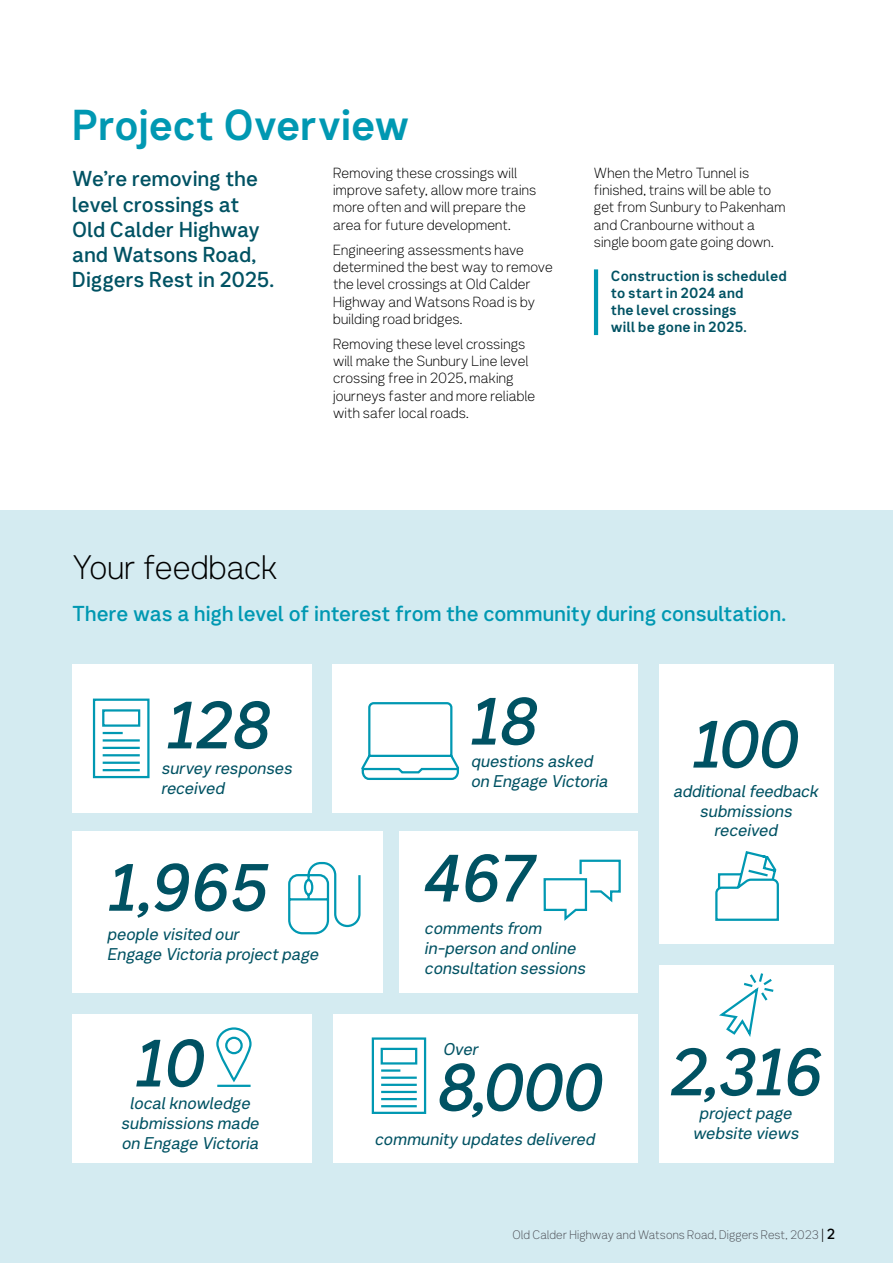
<style>
.page{position:relative;width:893px;height:1263px;background:#fff}
.page>*{position:absolute;margin:0;border:0;box-sizing:border-box;transform-origin:0 0}
.t1{font:italic 64.8px "Network Sans 2019 Medium";letter-spacing:-.035em;color:#005263}
.t2{font:42px "Network Sans 2019 Bold";letter-spacing:-.005em;color:#0098b2}
.t3{font:33px "Network Sans 2019 Light";letter-spacing:-.005em;color:#000}
.t4{font:21px/25.2px "Network Sans 2019 Medium";letter-spacing:-.005em;color:#005263}
.t5{font:21px "Network Sans 2019 Medium";color:#0098b2}
.t6{font:italic 16.5px/19.8px "Network Sans 2019 Regular";letter-spacing:-.005em;color:#005263}
.t7{font:14.25px/17.1px "Network Sans 2019 Light";letter-spacing:.01em;color:#000}
.t8{font:14.25px/17.1px "Network Sans 2019 Bold";letter-spacing:.01em;color:#005263}
.t9{font:12px "Network Sans 2019 Light";letter-spacing:.005em;color:#50535a}
.s1{font-size:14.25px;color:#000}
.s2{font-family:"Network Sans 2019 Medium";font-size:14.25px;color:#000}
</style>
<div class="page">
<div style="left:0;top:510px;width:893px;height:753px;background:#d4ebf1"></div>
<hr style="left:594px;top:269px;width:4px;height:66px;background:#0098b2">
<div style="left:659px;top:664px;width:174px;height:280px;background:#fff"></div>
<div style="left:72px;top:664px;width:240px;height:149px;background:#fff"></div>
<div style="left:333px;top:664px;width:305px;height:149px;background:#fff"></div>
<svg style="left:92px;top:698px;width:58px;height:81px"></svg>
<div style="left:72px;top:1014px;width:240px;height:149px;background:#fff"></div>
<svg style="left:361px;top:702px;width:99px;height:78px"></svg>
<div style="left:399px;top:832px;width:239px;height:161px;background:#fff"></div>
<svg style="left:543px;top:859px;width:78px;height:62px"></svg>
<div style="left:333px;top:1014px;width:305px;height:149px;background:#fff"></div>
<svg style="left:371px;top:1037px;width:56px;height:77px"></svg>
<svg style="left:715px;top:851px;width:64px;height:70px"></svg>
<div style="left:72px;top:832px;width:310px;height:161px;background:#fff"></div>
<svg style="left:288px;top:861px;width:73px;height:74px"></svg>
<div style="left:225px;top:1037px;width:18px;height:17px;border:2px solid #0098b2;border-radius:50%"></div>
<div style="left:216px;top:1027px;width:36px;height:54px;border:2px solid #0098b2;border-radius:16px"></div>
<hr style="left:217px;top:1085px;width:34px;height:2px;background:#0098b2">
<div style="left:659px;top:965px;width:174px;height:198px;background:#fff"></div>
<svg style="left:719px;top:973px;width:55px;height:64px"></svg>
<h2 class="t2" style="left:72px;top:89px;width:339px">Project Overview</h2>
<h3 class="t4" style="left:72px;top:165px;width:203px">We’re removing the level crossings at<br>Old Calder Highway and Watsons Road,<br>Diggers Rest in 2025.</h3>
<p class="t7" style="left:333px;top:164px;width:205px">Removing these crossings will improve safety, allow more trains more often and will prepare the area for future development.</p>
<p class="t7" style="left:333px;top:241px;width:221px">Engineering assessments have determined the best way to remove the level crossings at Old Calder<br>Highway and Watsons Road is by building road bridges.</p>
<p class="t7" style="left:333px;top:335px;width:204px">Removing these level crossings will make the Sunbury Line level crossing free in 2025, making journeys faster and more reliable with safer local roads.</p>
<p class="t7" style="left:594px;top:164px;width:193px">When the Metro Tunnel is finished, trains will be able to get from Sunbury to Pakenham and Cranbourne without a single boom gate going down.</p>
<p class="t8" style="left:611px;top:266px;width:177px">Construction is scheduled to start in 2024 and<br>the level crossings<br>will be gone in 2025.</p>
<h3 class="t3" style="left:72px;top:540px;width:207px">Your feedback</h3>
<h3 class="t5" style="left:72px;top:596px;width:716px">There was a high level of interest from the community during consultation.</h3>
<h1 class="t1" style="left:166px;top:670px;width:107px">128</h1>
<p class="t6" style="left:162px;top:758px;width:133px">survey responses received</p>
<h1 class="t1" style="left:108px;top:832px;width:163px">1,965</h1>
<p class="t6" style="left:108px;top:924px;width:213px">people visited our<br>Engage Victoria project page</p>
<h1 class="t1" style="left:470px;top:666px;width:70px">18</h1>
<p class="t6" style="left:471px;top:751px;width:139px">questions asked on Engage Victoria</p>
<h1 class="t1" style="left:422px;top:823px;width:115px">467</h1>
<p class="t6" style="left:425px;top:918px;width:162px">comments from in-person and online consultation sessions</p>
<h1 class="t1" style="left:692px;top:689px;width:109px">100</h1>
<p class="t6" style="left:674px;top:780px;width:147px;text-align:center">additional feedback submissions received</p>
<h1 class="t1" style="left:135px;top:1008px;width:72px">10</h1>
<p class="t6" style="left:122px;top:1093px;width:139px;text-align:center">local knowledge submissions made on Engage Victoria</p>
<p class="t6" style="left:693px;top:1103px;width:108px;text-align:center">project page website views</p>
<p class="t6" style="left:443px;top:1038px;width:37px">Over</p>
<h1 class="t1" style="left:668px;top:1017px;width:156px">2,316</h1>
<h1 class="t1" style="left:437px;top:1032px;width:169px">8,000</h1>
<p class="t6" style="left:375px;top:1128px;width:221px">community updates delivered</p>
<p class="t9" style="left:513px;top:1224px;width:324px">Old Calder Highway and Watsons Road, Diggers Rest, 2023 <span class="s1">|</span> <span class="s2">2</span></p>
</div>
